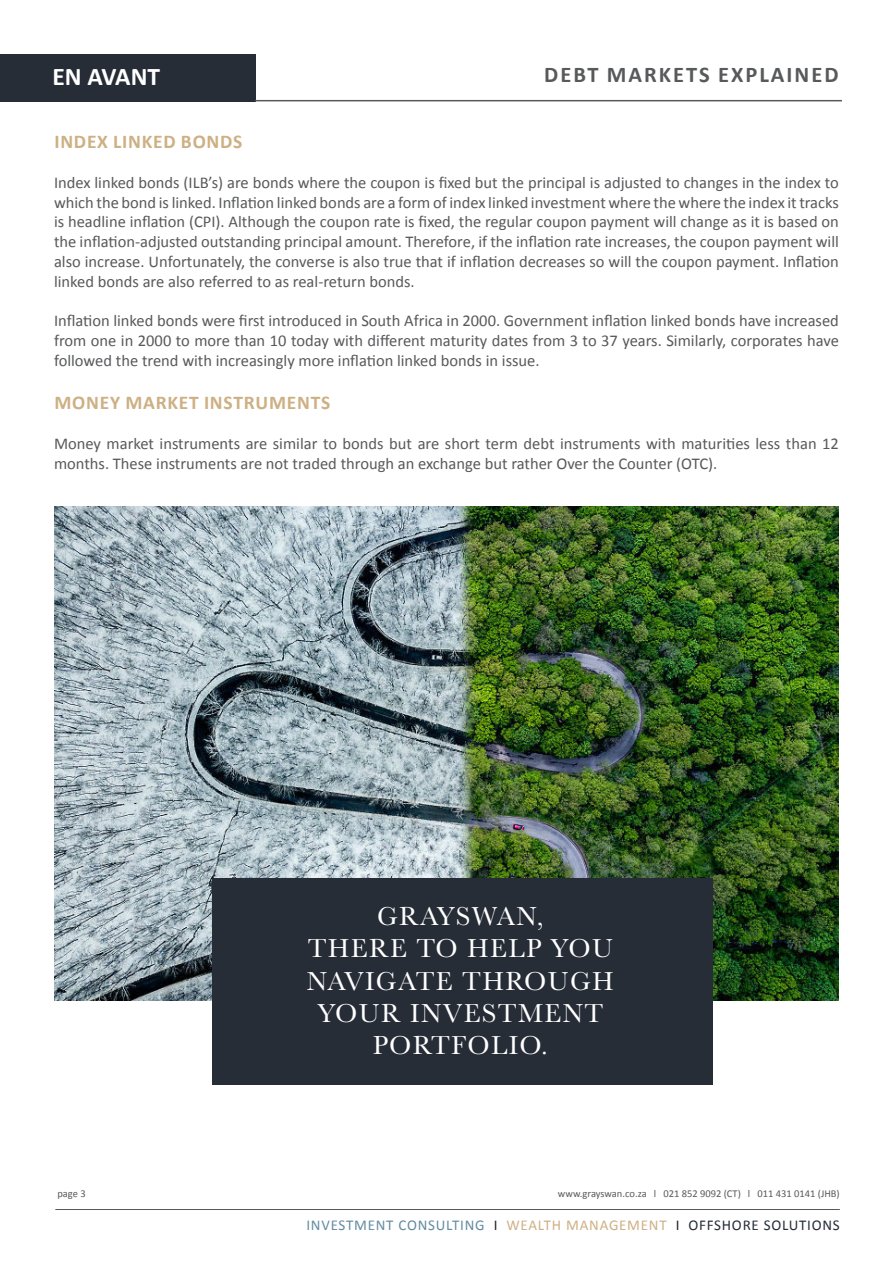
<style>
.page{position:relative;width:893px;height:1263px;background:#fff}
.page>*{position:absolute;margin:0;border:0;box-sizing:border-box;transform-origin:0 0}
.t1{font:27px/32.4px "Baskerville";letter-spacing:.05em;color:#fff;text-align:center}
.t2{font:700 25.5px "Calibri";color:#fff}
.t3{font:700 22.5px "Calibri";letter-spacing:.09em;color:#58595b}
.t4{font:700 19.5px "Calibri";letter-spacing:.04em;color:#cdb083}
.t5{font:16.5px/19.8px "Calibri";color:#58595b;text-align:justify}
.t6{font:15px "Calibri";letter-spacing:.05em;color:#638ca0}
.t7{font:10.5px "Calibri";color:#58595b}
.s1{color:#231f20}
.s2{color:#cdb083}
.s3{color:#272d37}
</style>
<div class="page">
<div style="left:0;top:54px;width:255px;height:48px;background:#272d37"></div>
<hr style="left:55px;top:1209px;width:785px;height:1px;background:#58595b">
<hr style="left:255px;top:100px;width:587px;height:1px;background:#58595b">
<img style="left:54px;top:506px;width:785px;height:494px">
<div style="left:213px;top:878px;width:500px;height:206px;background:#272d37"></div>
<h2 class="t2" style="left:52px;top:60px;width:109px">EN AVANT</h2>
<h3 class="t3" style="left:544px;top:61px;width:296px">DEBT MARKETS EXPLAINED</h3>
<p class="t4" style="left:54px;top:130px;width:190px">INDEX LINKED BONDS</p>
<p class="t5" style="left:54px;top:172px;width:786px">Index linked bonds (ILB’s) are bonds where the coupon is fixed but the principal is adjusted to changes in the index to which the bond is linked. Inflation linked bonds are a form of index linked investment where the where the index it tracks is headline inflation (CPI). Although the coupon rate is fixed, the regular coupon payment will change as it is based on the inflation-adjusted outstanding principal amount. Therefore, if the inflation rate increases, the coupon payment will also increase. Unfortunately, the converse is also true that if inflation decreases so will the coupon payment. Inflation linked bonds are also referred to as real-return bonds.</p>
<p class="t5" style="left:54px;top:310px;width:786px">Inflation linked bonds were first introduced in South Africa in 2000. Government inflation linked bonds have increased from one in 2000 to more than 10 today with different maturity dates from 3 to 37 years. Similarly, corporates have followed the trend with increasingly more inflation linked bonds in issue.</p>
<p class="t4" style="left:54px;top:391px;width:277px">MONEY MARKET INSTRUMENTS</p>
<p class="t5" style="left:54px;top:433px;width:786px">Money market instruments are similar to bonds but are short term debt instruments with maturities less than 12 months. These instruments are not traded through an exchange but rather Over the Counter (OTC).</p>
<p class="t7" style="left:57px;top:1187px;width:30px">page 3</p>
<p class="t1" style="left:377px;top:900px;width:168px">GRAYSWAN,</p>
<p class="t1" style="left:307px;top:932px;width:309px">THERE TO HELP YOU<br>NAVIGATE THROUGH<br>YOUR INVESTMENT<br>PORTFOLIO.</p>
<p class="t7" style="left:558px;top:1187px;width:283px">www.grayswan.co.za l 021 852 9092 (CT) l 011 431 0141 (JHB)</p>
<p class="t6" style="left:306px;top:1215px;width:535px">INVESTMENT CONSULTING <span class="s1">I</span> <span class="s2">WEALTH MANAGEMENT</span> <span class="s1">I</span> <span class="s3">OFFSHORE SOLUTIONS</span></p>
</div>
